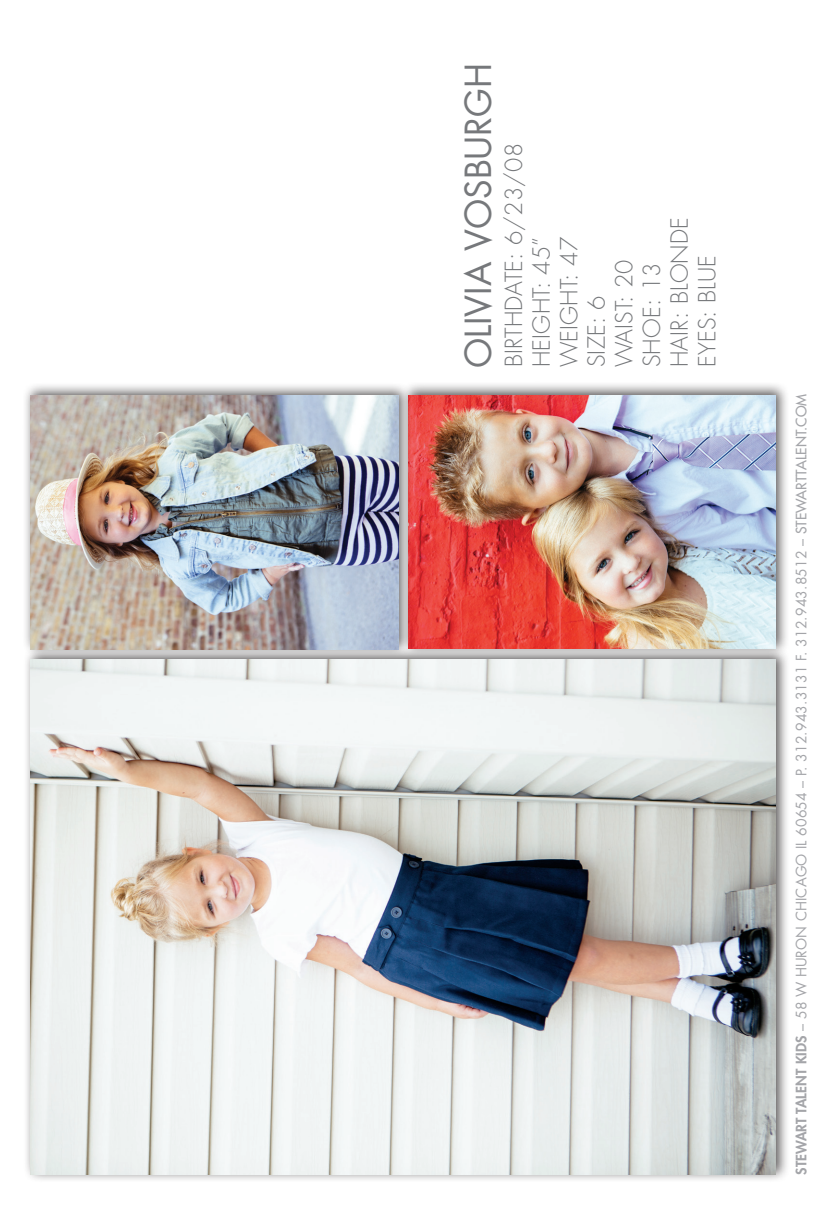
<style>
.page{position:relative;width:828px;height:1224px;background:#fff}
.page>*{position:absolute;margin:0;border:0;box-sizing:border-box;transform-origin:0 0}
.t1{font:35px "Futura Std";color:#76787b}
.t2{font:300 23px "Futura Std";letter-spacing:.01em;color:#76787b}
.t3{font:14px "Futura Std";letter-spacing:.01em;color:#a4a5a9}
.s1{font-weight:800}
.s2{font-weight:500}
</style>
<div class="page">
<div style="left:23px;top:646px;width:767px;height:537px;background:#231f20;opacity:.75"></div>
<img style="left:31px;top:660px;width:745px;height:515px">
<div style="left:400px;top:381px;width:389px;height:276px;background:#231f20;opacity:.75"></div>
<img style="left:411px;top:395px;width:365px;height:254px">
<div style="left:22px;top:382px;width:389px;height:276px;background:#231f20;opacity:.75"></div>
<img style="left:31px;top:396px;width:367px;height:254px">
<p class="t1" style="left:456px;top:368px;width:307px;rotate:-90deg">OLIVIA VOSBURGH</p>
<p class="t2" style="left:500px;top:367px;width:226px;rotate:-90deg">BIRTHDATE: 6/23/08</p>
<p class="t2" style="left:527px;top:367px;width:132px;rotate:-90deg">HEIGHT: 45”</p>
<p class="t2" style="left:555px;top:367px;width:132px;rotate:-90deg">WEIGHT: 47</p>
<p class="t2" style="left:583px;top:367px;width:73px;rotate:-90deg">SIZE: 6</p>
<p class="t2" style="left:610px;top:367px;width:109px;rotate:-90deg">WAIST: 20</p>
<p class="t2" style="left:638px;top:367px;width:106px;rotate:-90deg">SHOE: 13</p>
<p class="t2" style="left:665px;top:367px;width:152px;rotate:-90deg">HAIR: BLONDE</p>
<p class="t2" style="left:693px;top:367px;width:114px;rotate:-90deg">EYES: BLUE</p>
<p class="t3" style="left:792px;top:1175px;width:783px;rotate:-90deg"><span class="s1">STEWART TALENT KIDS</span> – 58 W HURON CHICAGO IL 60654 – P. 312.943.3131 F. 312.943.8512 – <span class="s2">STEWARTTALENT.COM</span></p>
</div>
